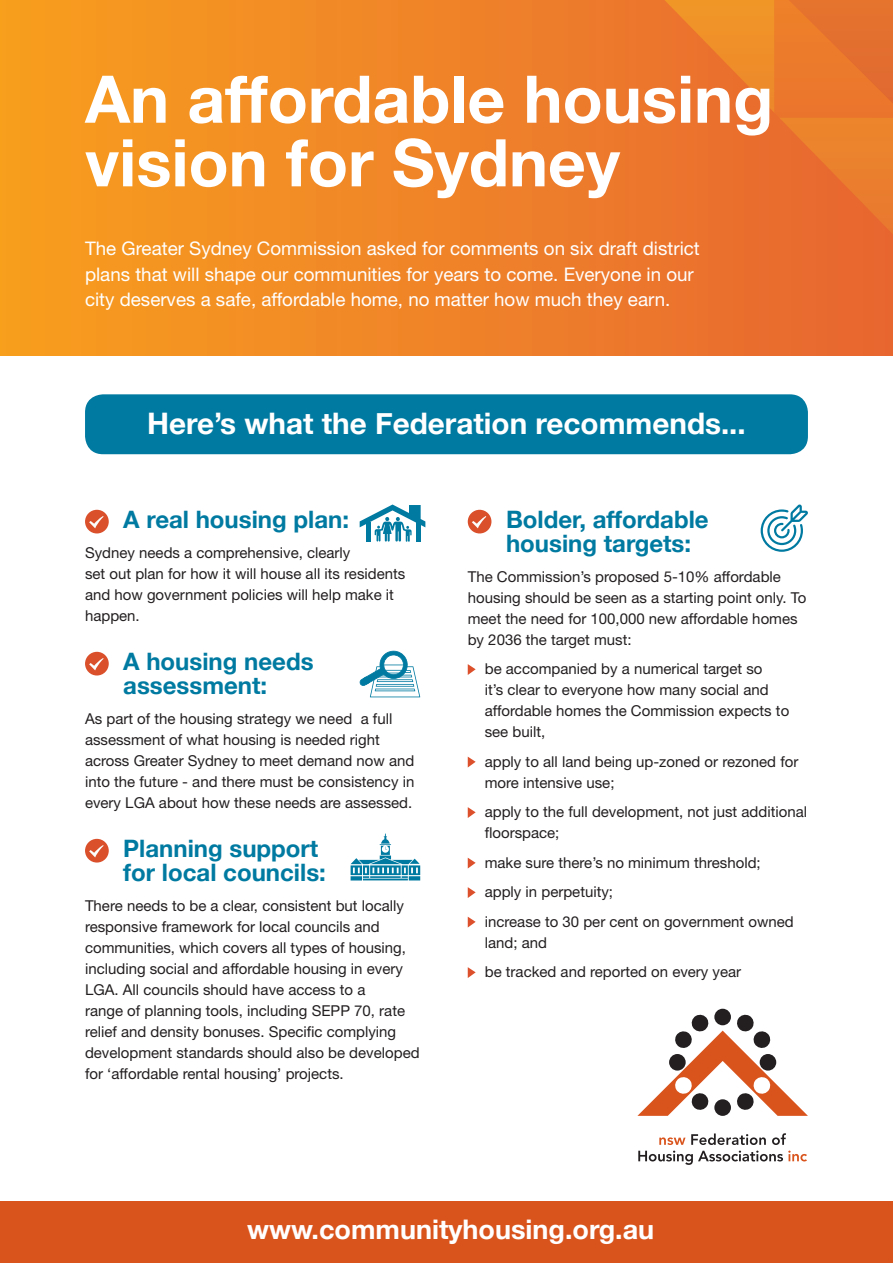
<style>
.page{position:relative;width:893px;height:1263px;background:#fff}
.page>*{position:absolute;margin:0;border:0;box-sizing:border-box;transform-origin:0 0}
.bullets{font:700 65.85px/63.6px "Helvetica Neue";color:#fff}
.bullets-2{font:700 29.7px "Helvetica Neue";color:#fff}
.bullets-3{font:700 27px "Helvetica Neue";color:#fff}
.bullets-4{font:700 24px/24px "Helvetica Neue";color:#007aa1}
.bullets-5{font:18.75px/25.5px "Helvetica Neue";color:#fff}
.bullets-6{font:15px/21px "Helvetica Neue";color:#231f20}
</style>
<div class="page">
<div style="left:0;top:1202px;width:893px;height:61px;background:#d9531c"></div>
<div style="left:0;top:0;width:893px;height:355px;background:linear-gradient(to right,#f89f1e,#e76631)"></div>
<svg style="left:664px;top:0;width:229px;height:234px;background:#ea772c"></svg>
<div style="left:85px;top:394px;width:723px;height:60px;background:#007aa1;border-radius:18px"></div>
<div style="left:714px;top:1009px;width:17px;height:16px;background:#231f20;border-radius:50%"></div>
<svg style="left:637px;top:1013px;width:171px;height:103px"></svg>
<svg style="left:638px;top:1133px;width:169px;height:32px"></svg>
<div style="left:85px;top:510px;width:24px;height:23px;background:#da502b;border-radius:50%"></div>
<svg style="left:89px;top:516px;width:15px;height:12px"></svg>
<div style="left:85px;top:652px;width:24px;height:23px;background:#da502b;border-radius:50%"></div>
<svg style="left:89px;top:658px;width:15px;height:12px"></svg>
<div style="left:85px;top:839px;width:24px;height:23px;background:#da502b;border-radius:50%"></div>
<svg style="left:89px;top:845px;width:15px;height:12px"></svg>
<div style="left:468px;top:510px;width:23px;height:23px;background:#da502b;border-radius:50%"></div>
<svg style="left:472px;top:516px;width:14px;height:12px"></svg>
<svg style="left:468px;top:664px;width:8px;height:11px"></svg>
<svg style="left:468px;top:757px;width:8px;height:10px"></svg>
<svg style="left:468px;top:807px;width:8px;height:11px"></svg>
<svg style="left:468px;top:858px;width:8px;height:10px"></svg>
<svg style="left:468px;top:887px;width:8px;height:11px"></svg>
<svg style="left:468px;top:917px;width:8px;height:10px"></svg>
<svg style="left:468px;top:967px;width:8px;height:11px"></svg>
<svg style="left:351px;top:834px;width:69px;height:46px"></svg>
<svg style="left:360px;top:504px;width:65px;height:38px"></svg>
<hr style="left:366px;top:522px;width:4px;height:20px;background:#007aa1">
<div style="left:416px;top:522px;width:5px;height:20px;background:#007aa1"></div>
<svg style="left:360px;top:650px;width:60px;height:47px"></svg>
<svg style="left:761px;top:504px;width:47px;height:48px"></svg>
<p class="bullets" style="left:85px;top:66px;width:690px">An affordable housing vision for Sydney</p>
<p class="bullets-5" style="left:85px;top:235px;width:616px">The Greater Sydney Commission asked for comments on six draft district plans that will shape our communities for years to come. Everyone in our city deserves a safe, affordable home, no matter how much they earn.</p>
<p class="bullets-2" style="left:147px;top:405px;width:600px">Here’s what the Federation recommends...</p>
<p class="bullets-4" style="left:123px;top:507px;width:227px">A real housing plan:</p>
<p class="bullets-6" style="left:85px;top:542px;width:322px">Sydney needs a comprehensive, clearly<br>set out plan for how it will house all its residents and how government policies will help make it happen.</p>
<p class="bullets-4" style="left:123px;top:649px;width:192px">A housing needs assessment:</p>
<p class="bullets-6" style="left:85px;top:708px;width:331px">As part of the housing strategy we need a full assessment of what housing is needed right across Greater Sydney to meet demand now and into the future - and there must be consistency in every LGA about how these needs are assessed.</p>
<p class="bullets-4" style="left:123px;top:836px;width:204px">Planning support for local councils:</p>
<p class="bullets-6" style="left:85px;top:895px;width:336px">There needs to be a clear, consistent but locally responsive framework for local councils and communities, which covers all types of housing, including social and affordable housing in every LGA. All councils should have access to a<br>range of planning tools, including SEPP 70, rate relief and density bonuses. Specific complying development standards should also be developed for ‘affordable rental housing’ projects.</p>
<p class="bullets-4" style="left:506px;top:507px;width:204px">Bolder, affordable housing targets:</p>
<p class="bullets-6" style="left:468px;top:566px;width:340px">The Commission’s proposed 5-10% affordable housing should be seen as a starting point only. To meet the need for 100,000 new affordable homes by 2036 the target must:</p>
<p class="bullets-6" style="left:485px;top:658px;width:306px">be accompanied by a numerical target so<br>it’s clear to everyone how many social and affordable homes the Commission expects to see built,</p>
<p class="bullets-6" style="left:485px;top:751px;width:315px">apply to all land being up-zoned or rezoned for more intensive use;</p>
<p class="bullets-6" style="left:485px;top:801px;width:324px">apply to the full development, not just additional floorspace;</p>
<p class="bullets-6" style="left:485px;top:852px;width:277px">make sure there’s no minimum threshold;</p>
<p class="bullets-6" style="left:485px;top:881px;width:130px">apply in perpetuity;</p>
<p class="bullets-6" style="left:485px;top:911px;width:310px">increase to 30 per cent on government owned land; and</p>
<p class="bullets-6" style="left:485px;top:961px;width:258px">be tracked and reported on every year</p>
<p class="bullets-3" style="left:247px;top:1213px;width:409px">www.communityhousing.org.au</p>
</div>
